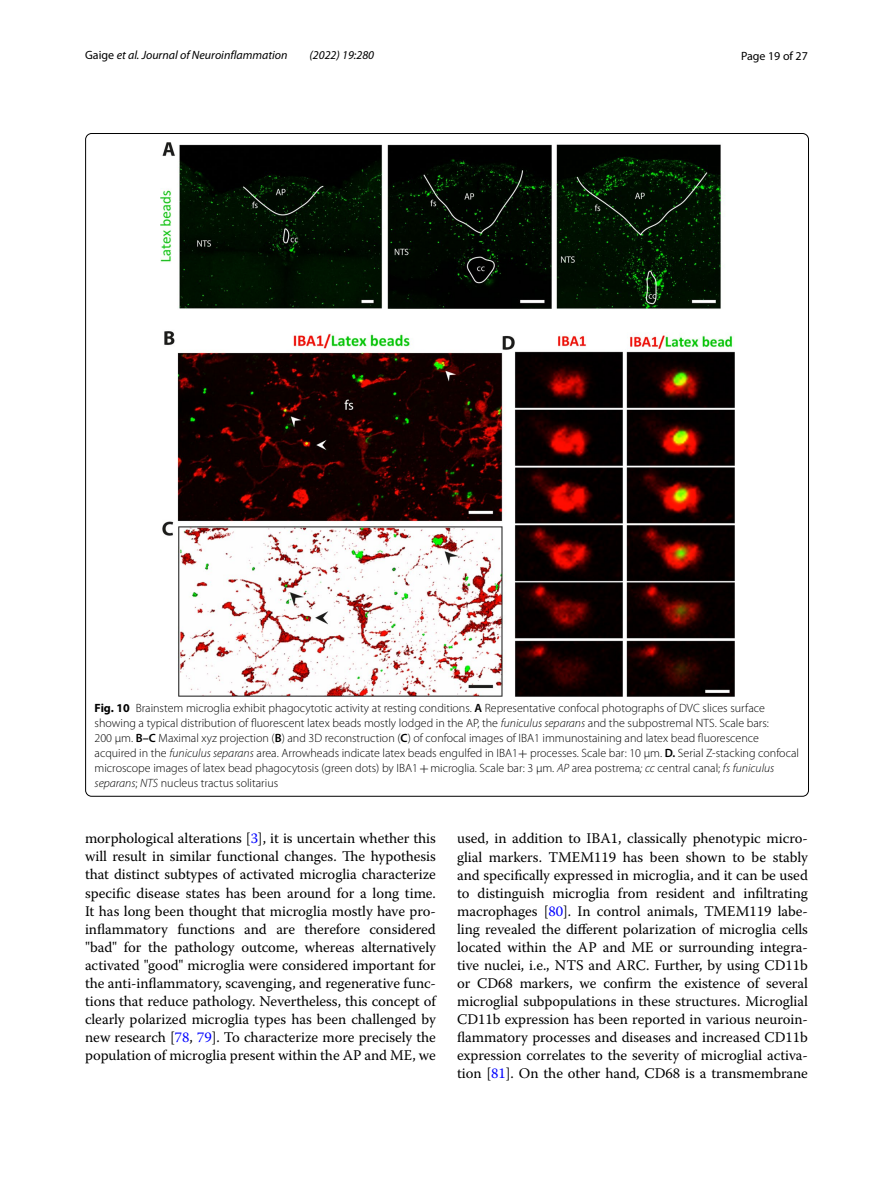
<style>
.page{position:relative;width:893px;height:1187px;background:#fff}
.page>*{position:absolute;margin:0;border:0;box-sizing:border-box;transform-origin:0 0}
.t1{font:14.7px/18px "Warnock Pro";letter-spacing:-.005em;color:#000;text-align:justify}
.t2{font:300 12px/15px "Myriad Pro";color:#000}
.t3{font:italic 12px "Myriad Pro";color:#000}
.t4{font:12px "Myriad Pro";color:#000}
.s1{font-style:normal}
.s2{font-weight:700}
.s3{font-weight:600}
.s4{font-style:italic}
.s5{font-family:"MTSY";font-weight:400}
.s6{color:#00f}
</style>
<div class="page">
<img style="left:160px;top:142px;width:574px;height:554px">
<p class="t3" style="left:85px;top:48px;width:204px"><span class="s1">Gaige</span> et al. Journal of Neuroinflammation</p>
<p class="t3" style="left:309px;top:48px;width:66px">(2022) 19:280</p>
<p class="t4" style="left:741px;top:48px;width:68px">Page 19 of 27</p>
<p class="t2" style="left:95px;top:700px;width:706px"><span class="s2">Fig. 10</span> Brainstem microglia exhibit phagocytotic activity at resting conditions. <span class="s3">A</span> Representative confocal photographs of DVC slices surface showing a typical distribution of fluorescent latex beads mostly lodged in the AP, the <span class="s4">funiculus separans</span> and the subpostremal NTS. Scale bars:<br>200 µm. <span class="s3">B–C</span> Maximal xyz projection (<span class="s3">B</span>) and 3D reconstruction (<span class="s3">C</span>) of confocal images of IBA1 immunostaining and latex bead fluorescence acquired in the <span class="s4">funiculus separans</span> area. Arrowheads indicate latex beads engulfed in IBA1<span class="s5">+</span> processes. Scale bar: 10 µm. <span class="s3">D.</span> Serial Z-stacking confocal microscope images of latex bead phagocytosis (green dots) by IBA1<span class="s5">+</span>microglia. Scale bar: 3 µm. <span class="s4">AP</span> area postrema<span class="s4">; cc</span> central canal; <span class="s4">fs funiculus separans</span>; <span class="s4">NTS</span> nucleus tractus solitarius</p>
<p class="t1" style="left:85px;top:829px;width:352px">morphological alterations [<span class="s6">3</span>], it is uncertain whether this will result in similar functional changes. The hypothesis that distinct subtypes of activated microglia characterize specific disease states has been around for a long time.<br>It has long been thought that microglia mostly have pro&shy;inflammatory functions and are therefore considered "bad" for the pathology outcome, whereas alternatively activated "good" microglia were considered important for the anti-inflammatory, scavenging, and regenerative func&shy;tions that reduce pathology. Nevertheless, this concept of clearly polarized microglia types has been challenged by new research [<span class="s6">78</span>, <span class="s6">79</span>]. To characterize more precisely the population of microglia present within the AP and ME, we</p>
<p class="t1" style="left:457px;top:829px;width:352px">used, in addition to IBA1, classically phenotypic micro&shy;glial markers. TMEM119 has been shown to be stably and specifically expressed in microglia, and it can be used to distinguish microglia from resident and infiltrating macrophages [<span class="s6">80</span>]. In control animals, TMEM119 labe&shy;ling revealed the different polarization of microglia cells located within the AP and ME or surrounding integra&shy;tive nuclei, i.e., NTS and ARC. Further, by using CD11b or CD68 markers, we confirm the existence of several microglial subpopulations in these structures. Microglial CD11b expression has been reported in various neuroin&shy;flammatory processes and diseases and increased CD11b expression correlates to the severity of microglial activa&shy;tion [<span class="s6">81</span>]. On the other hand, CD68 is a transmembrane</p>
</div>
